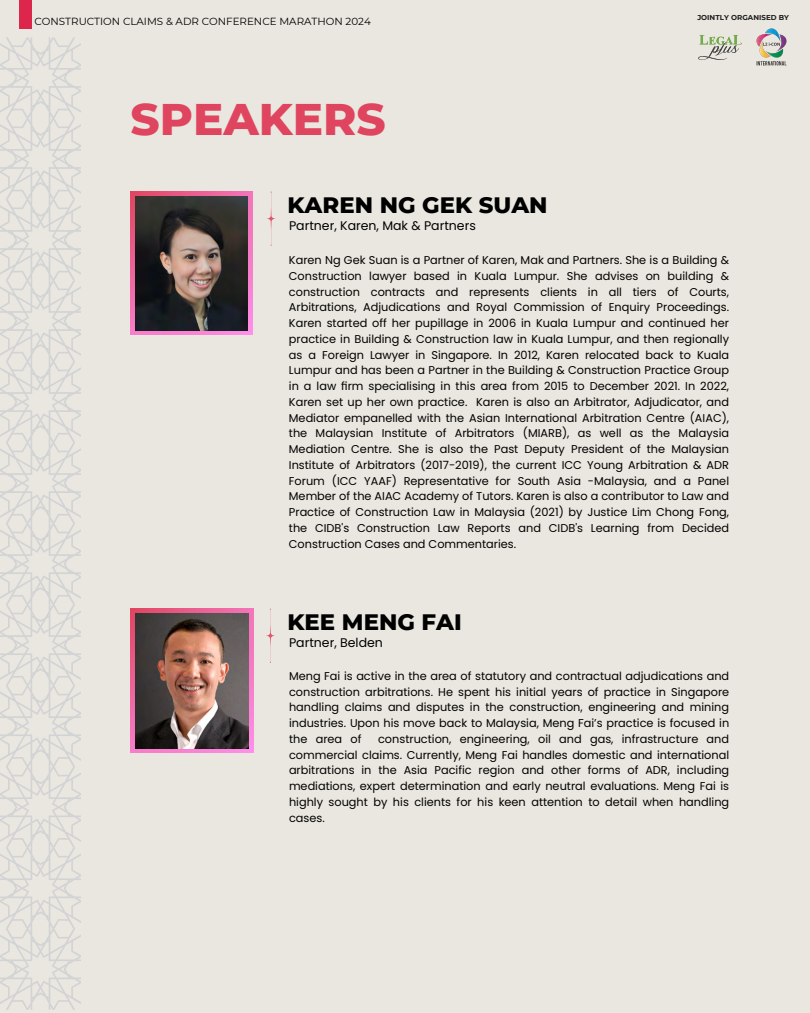
<style>
.page{position:relative;width:810px;height:1013px;background:#fff}
.page>*{position:absolute;margin:0;border:0;box-sizing:border-box;transform-origin:0 0}
.t1{font:800 45.2px "Montserrat";color:#e0455f}
.t2{font:800 22.8px "Montserrat";color:#000}
.t3{font:12.5px "Poppins";color:#000}
.t4{font:11.3px/15.7px "Poppins";color:#000;text-align:justify}
.t5{font:10.3px "Montserrat";color:#000}
.t6{font:700 7.1px "Montserrat";letter-spacing:.005em;color:#1e1e1e}
</style>
<div class="page">
<div style="left:0;top:0;width:810px;height:1012px;background:#eae7e0"></div>
<svg style="left:0;top:37px;width:81px;height:972px"></svg>
<div style="left:19px;top:0;width:12px;height:28px;background:#dc264c"></div>
<svg style="left:698px;top:35px;width:44px;height:25px"></svg>
<img style="left:756px;top:28px;width:31px;height:38px">
<svg style="left:267px;top:191px;width:8px;height:55px"></svg>
<svg style="left:266px;top:608px;width:9px;height:54px"></svg>
<svg style="left:130px;top:191px;width:123px;height:144px"></svg>
<img style="left:135px;top:196px;width:113px;height:134px">
<svg style="left:131px;top:608px;width:122px;height:145px"></svg>
<img style="left:135px;top:613px;width:114px;height:135px">
<p class="t5" style="left:34px;top:15px;width:338px">CONSTRUCTION CLAIMS &amp; ADR CONFERENCE MARATHON 2024</p>
<h1 class="t1" style="left:131px;top:91px;width:257px">SPEAKERS</h1>
<h2 class="t2" style="left:288px;top:190px;width:262px">KAREN NG GEK SUAN</h2>
<p class="t3" style="left:289px;top:217px;width:188px">Partner, Karen, Mak &amp; Partners</p>
<p class="t6" style="left:697px;top:13px;width:93px">JOINTLY ORGANISED BY</p>
<p class="t4" style="left:289px;top:252px;width:442px">Karen Ng Gek Suan is a Partner of Karen, Mak and Partners. She is a Building &amp; Construction lawyer based in Kuala Lumpur. She advises on building &amp; construction contracts and represents clients in all tiers of Courts, Arbitrations, Adjudications and Royal Commission of Enquiry Proceedings.<br>Karen started off her pupillage in 2006 in Kuala Lumpur and continued her practice in Building &amp; Construction law in Kuala Lumpur, and then regionally as a Foreign Lawyer in Singapore. In 2012, Karen relocated back to Kuala Lumpur and has been a Partner in the Building &amp; Construction Practice Group in a law firm specialising in this area from 2015 to December 2021. In 2022, Karen set up her own practice. Karen is also an Arbitrator, Adjudicator, and Mediator empanelled with the Asian International Arbitration Centre (AIAC), the Malaysian Institute of Arbitrators (MIARB), as well as the Malaysia Mediation Centre. She is also the Past Deputy President of the Malaysian Institute of Arbitrators (2017-2019), the current ICC Young Arbitration &amp; ADR Forum (ICC YAAF) Representative for South Asia -Malaysia, and a Panel Member of the AIAC Academy of Tutors. Karen is also a contributor to Law and Practice of Construction Law in Malaysia (2021) by Justice Lim Chong Fong, the CIDB's Construction Law Reports and CIDB's Learning from Decided Construction Cases and Commentaries.</p>
<h2 class="t2" style="left:288px;top:607px;width:176px">KEE MENG FAI</h2>
<p class="t3" style="left:289px;top:634px;width:95px">Partner, Belden</p>
<p class="t4" style="left:289px;top:668px;width:442px">Meng Fai is active in the area of statutory and contractual adjudications and construction arbitrations. He spent his initial years of practice in Singapore handling claims and disputes in the construction, engineering and mining industries. Upon his move back to Malaysia, Meng Fai’s practice is focused in the area of</p>
<p class="t4" style="left:289px;top:731px;width:442px;text-indent:89px">construction, engineering, oil and gas, infrastructure and commercial claims. Currently, Meng Fai handles domestic and international arbitrations in the Asia Pacific region and other forms of ADR, including mediations, expert determination and early neutral evaluations. Meng Fai is highly sought by his clients for his keen attention to detail when handling cases.</p>
</div>
